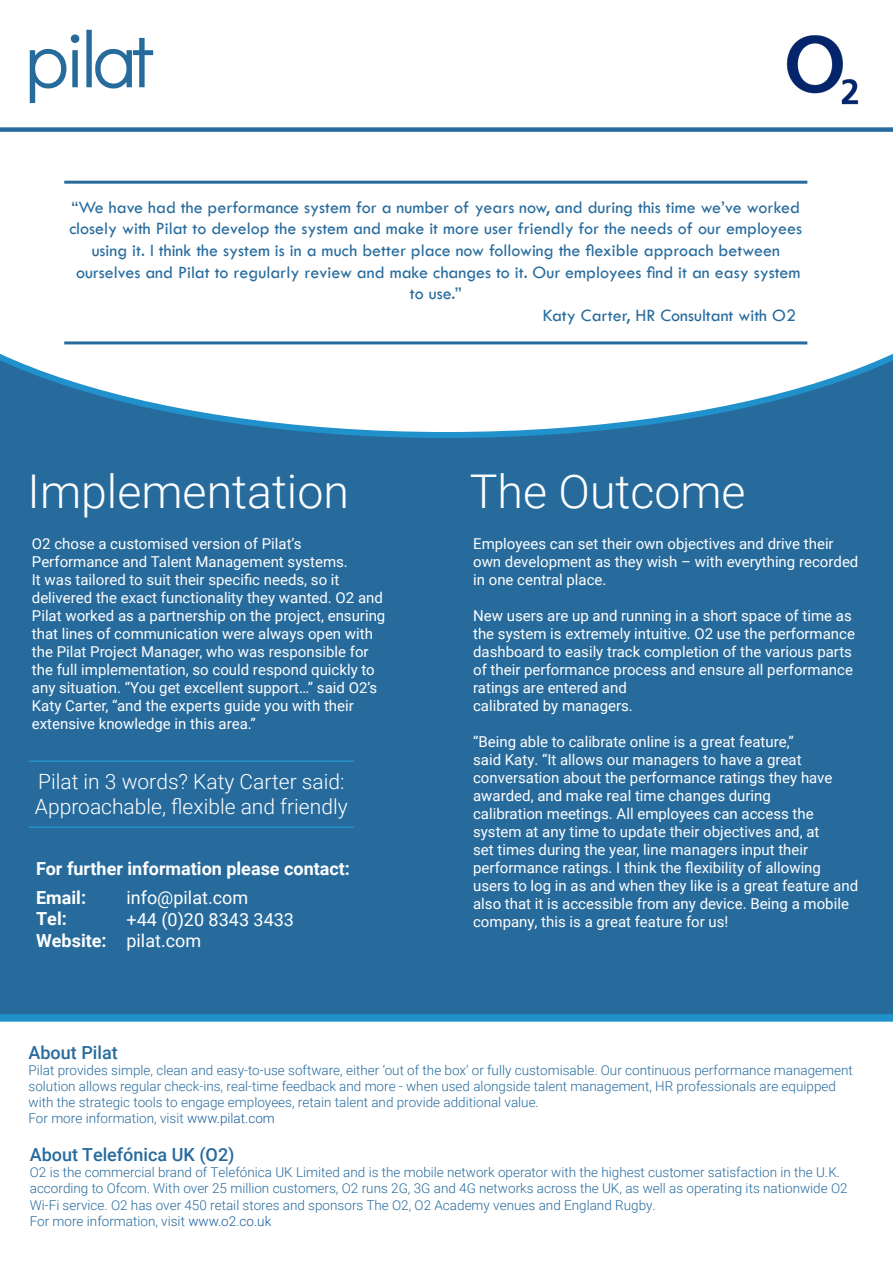
<style>
.page{position:relative;width:893px;height:1263px;background:#fff}
.page>*{position:absolute;margin:0;border:0;box-sizing:border-box;transform-origin:0 0}
.t1{font:300 46.5px "Roboto";color:#fff}
.t2{font:300 21px "Roboto";color:#fff}
.t3{font:18px/21.6px "Tw Cen";color:#276b9d;text-align:center}
.t4{font:700 18px "Roboto";color:#fff}
.t5{font:18px "Roboto";color:#fff}
.t6{font:500 18px "Roboto";color:#276b9d}
.t7{font:15px/18px "Roboto";color:#fff}
.t8{font:300 13.5px/16.2px "Roboto";color:#276b9d}
.s1{color:#175d9e}
</style>
<div class="page">
<div style="left:0;top:438px;width:893px;height:584px;background:#276b9d"></div>
<svg style="left:0;top:180px;width:893px;height:258px"></svg>
<svg style="left:0;top:29px;width:893px;height:103px"></svg>
<svg style="left:30px;top:49px;width:36px;height:54px"></svg>
<svg style="left:72px;top:50px;width:6px;height:37px"></svg>
<svg style="left:86px;top:30px;width:67px;height:58px"></svg>
<svg style="left:71px;top:34px;width:8px;height:9px"></svg>
<img style="left:781px;top:30px;width:82px;height:79px">
<hr style="left:64px;top:181px;width:743px;height:3px;background:#276b9d">
<hr style="left:64px;top:341px;width:743px;height:3px;background:#276b9d">
<hr style="left:29px;top:826px;width:325px;height:2px;background:#2191cb">
<hr style="left:29px;top:760px;width:325px;height:2px;background:#2191cb">
<p class="t3" style="left:69px;top:196px;width:734px">“We have had the performance system for a number of years now, and during this time we’ve worked closely with Pilat to develop the system and make it more user friendly for the needs of our employees using it. I think the system is in a much better place now following the flexible approach between</p>
<p class="t3" style="left:76px;top:261px;width:726px">ourselves and Pilat to regularly review and make changes to it. Our employees find it an easy system</p>
<p class="t3" style="left:410px;top:283px;width:53px">to use.”</p>
<p class="t3" style="left:543px;top:304px;width:255px">Katy Carter, HR Consultant with O2</p>
<p class="t1" style="left:28px;top:459px;width:323px">Implementation</p>
<p class="t7" style="left:32px;top:534px;width:271px">O2 chose a customised version of Pilat’s</p>
<p class="t7" style="left:32px;top:552px;width:317px">Performance and Talent Management systems.</p>
<p class="t7" style="left:32px;top:570px;width:309px">It was tailored to suit their specific needs, so it</p>
<p class="t7" style="left:32px;top:588px;width:355px">delivered the exact functionality they wanted. O2 and Pilat worked as a partnership on the project, ensuring that lines of communication were always open with the Pilat Project Manager, who was responsible for the full implementation, so could respond quickly to any situation. “You get excellent support…” said O2’s Katy Carter, “and the experts guide you with their extensive knowledge in this area.”</p>
<p class="t2" style="left:38px;top:766px;width:308px">Pilat in 3 words? Katy Carter said:</p>
<p class="t2" style="left:35px;top:792px;width:314px">Approachable, flexible and friendly</p>
<p class="t4" style="left:36px;top:856px;width:315px">For further information please contact:</p>
<p class="t4" style="left:36px;top:885px;width:51px">Email:</p>
<p class="t4" style="left:36px;top:906px;width:32px">Tel:</p>
<p class="t4" style="left:36px;top:928px;width:72px">Website:</p>
<p class="t5" style="left:126px;top:885px;width:123px">info@pilat.com</p>
<p class="t5" style="left:126px;top:906px;width:169px">+44 (0)20 8343 3433</p>
<p class="t5" style="left:126px;top:928px;width:76px">pilat.com</p>
<p class="t1" style="left:470px;top:459px;width:277px">The Outcome</p>
<p class="t7" style="left:473px;top:534px;width:387px">Employees can set their own objectives and drive their own development as they wish – with everything recorded in one central place.</p>
<p class="t7" style="left:473px;top:606px;width:383px">New users are up and running in a short space of time as the system is extremely intuitive. O2 use the performance dashboard to easily track completion of the various parts of their performance process and ensure all performance ratings are entered and</p>
<p class="t7" style="left:473px;top:696px;width:161px">calibrated by managers.</p>
<p class="t7" style="left:473px;top:732px;width:322px">“Being able to calibrate online is a great feature,”</p>
<p class="t7" style="left:473px;top:750px;width:330px">said Katy. “It allows our managers to have a great</p>
<p class="t7" style="left:473px;top:768px;width:361px">conversation about the performance ratings they have awarded, and make real time changes during</p>
<p class="t7" style="left:473px;top:804px;width:387px">calibration meetings. All employees can access the system at any time to update their objectives and, at<br>set times during the year, line managers input their performance ratings. I think the flexibility of allowing users to log in as and when they like is a great feature and also that it is accessible from any device. Being a mobile company, this is a great feature for us!</p>
<p class="t6" style="left:29px;top:1040px;width:91px">About Pilat</p>
<p class="t8" style="left:29px;top:1061px;width:826px">Pilat provides simple, clean and easy-to-use software, either ‘out of the box’ or fully customisable. Our continuous performance management solution allows regular check-ins, real-time feedback and more - when used alongside talent management, HR professionals are equipped with the strategic tools to engage employees, retain talent and provide additional value.</p>
<p class="t8" style="left:29px;top:1110px;width:248px">For more information, visit <span class="s1">www.pilat.com</span></p>
<p class="t6" style="left:30px;top:1142px;width:206px">About Telefónica UK (O2)</p>
<p class="t8" style="left:30px;top:1164px;width:819px">O2 is the commercial brand of Telefónica UK Limited and is the mobile network operator with the highest customer satisfaction in the U.K. according to Ofcom. With over 25 million customers, O2 runs 2G, 3G and 4G networks across the UK, as well as operating its nationwide O2<br>Wi-Fi service. O2 has over 450 retail stores and sponsors The O2, O2 Academy venues and England Rugby.</p>
<p class="t8" style="left:30px;top:1212px;width:243px">For more information, visit <span class="s1">www.o2.co.uk</span></p>
</div>
